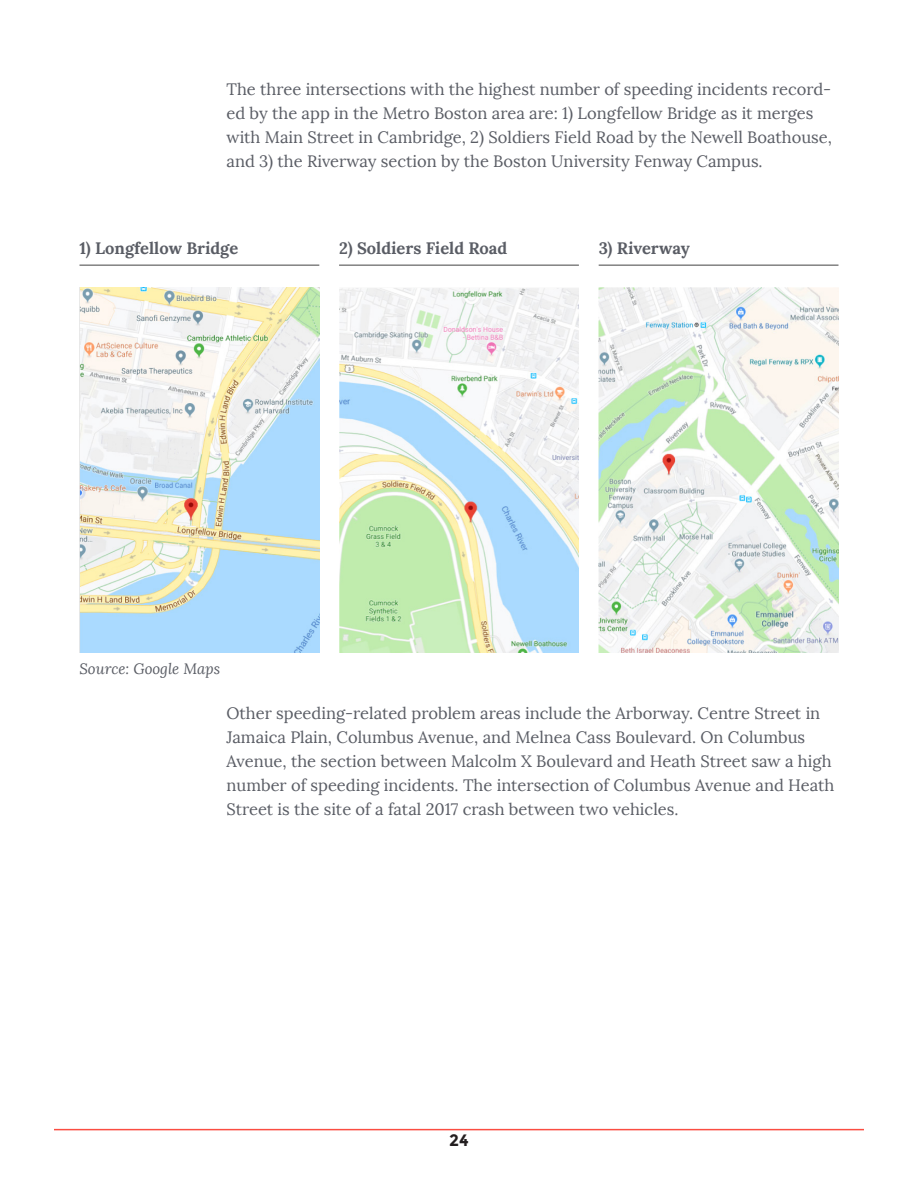
<style>
.page{position:relative;width:918px;height:1188px;background:#fff}
.page>*{position:absolute;margin:0;border:0;box-sizing:border-box;transform-origin:0 0}
.body1{font:16.5px/24px "Lora";color:#5a5d65}
.heading3{font:700 16.5px "Lora";color:#5a5d65}
.t1{font:700 16.5px "Montserrat";color:#231f20}
.t2{font:italic 15px "Lora";color:#5a5d65}
</style>
<div class="page">
<hr style="left:54px;top:1129px;width:810px;height:1px;background:#fb4d42">
<img style="left:80px;top:287px;width:239px;height:365px">
<img style="left:599px;top:287px;width:239px;height:365px">
<img style="left:339px;top:288px;width:240px;height:364px">
<hr style="left:80px;top:264px;width:239px;height:2px;background:#828282">
<hr style="left:339px;top:264px;width:240px;height:2px;background:#828282">
<hr style="left:599px;top:264px;width:240px;height:2px;background:#828282">
<p class="body1" style="left:226px;top:77px;width:607px">The three intersections with the highest number of speeding incidents record&shy;ed by the app in the Metro Boston area are: 1) Longfellow Bridge as it merges with Main Street in Cambridge, 2) Soldiers Field Road by the Newell Boathouse, and 3) the Riverway section by the Boston University Fenway Campus.</p>
<p class="heading3" style="left:80px;top:237px;width:160px">1) Longfellow Bridge</p>
<p class="heading3" style="left:339px;top:237px;width:170px">2) Soldiers Field Road</p>
<p class="heading3" style="left:599px;top:237px;width:93px">3) Riverway</p>
<p class="t2" style="left:80px;top:659px;width:142px">Source: Google Maps</p>
<p class="body1" style="left:226px;top:701px;width:609px">Other speeding-related problem areas include the Arborway. Centre Street in Jamaica Plain, Columbus Avenue, and Melnea Cass Boulevard. On Columbus Avenue, the section between Malcolm X Boulevard and Heath Street saw a high number of speeding incidents. The intersection of Columbus Avenue and Heath Street is the site of a fatal 2017 crash between two vehicles.</p>
<p class="t1" style="left:449px;top:1131px;width:21px">24</p>
</div>
